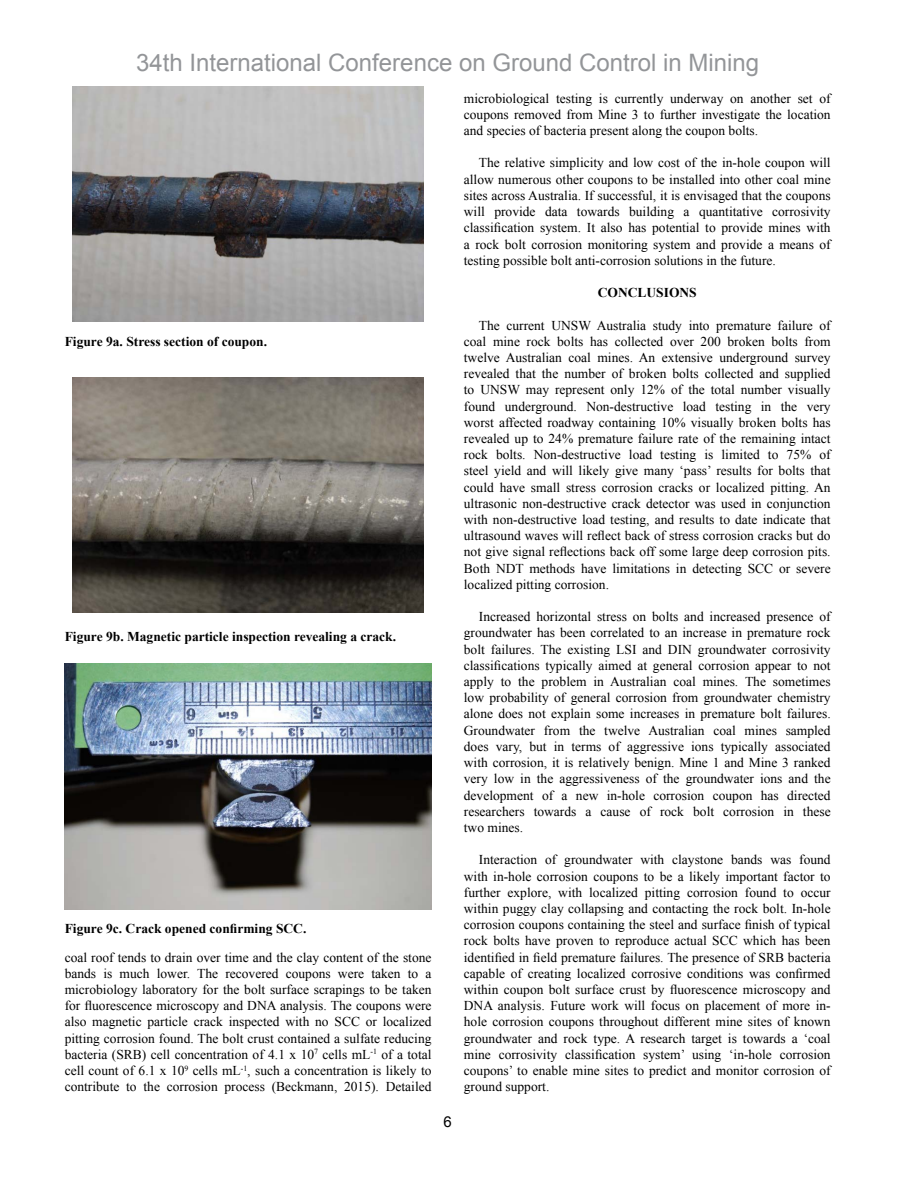
<style>
.page{position:relative;width:917px;height:1187px;background:#fff}
.page>*{position:absolute;margin:0;border:0;box-sizing:border-box;transform-origin:0 0}
.t1{font:24px "Arial";color:#939598}
.t2{font:15px "Arial";color:#000}
.t3{font:13.5px/16.2px "Times New Roman";color:#000;text-align:justify}
.t4{font:700 13.5px "Times New Roman";color:#000}
</style>
<div class="page">
<img style="left:72px;top:86px;width:352px;height:235px">
<img style="left:72px;top:378px;width:352px;height:234px">
<img style="left:65px;top:663px;width:366px;height:246px">
<h1 class="t1" style="left:136px;top:47px;width:624px">34th International Conference on Ground Control in Mining</h1>
<p class="t4" style="left:65px;top:332px;width:204px">Figure 9a. Stress section of coupon.</p>
<p class="t4" style="left:65px;top:626px;width:333px">Figure 9b. Magnetic particle inspection revealing a crack.</p>
<p class="t4" style="left:65px;top:919px;width:243px">Figure 9c. Crack opened confirming SCC.</p>
<p class="t3" style="left:65px;top:948px;width:368px">coal roof tends to drain over time and the clay content of the stone bands is much lower. The recovered coupons were taken to a microbiology laboratory for the bolt surface scrapings to be taken for fluorescence microscopy and DNA analysis. The coupons were also magnetic particle crack inspected with no SCC or localized pitting corrosion found. The bolt crust contained a sulfate reducing bacteria (SRB) cell concentration of 4.1 x 10<sup>7</sup> cells mL<sup>-1</sup> of a total cell count of 6.1 x 10<sup>9</sup> cells mL<sup>-1</sup>, such a concentration is likely to contribute to the corrosion process (Beckmann, 2015). Detailed</p>
<p class="t2" style="left:443px;top:1111px;width:10px">6</p>
<p class="t3" style="left:464px;top:90px;width:368px">microbiological testing is currently underway on another set of coupons removed from Mine 3 to further investigate the location and species of bacteria present along the coupon bolts.</p>
<p class="t3" style="left:464px;top:155px;width:368px;text-indent:15px">The relative simplicity and low cost of the in-hole coupon will allow numerous other coupons to be installed into other coal mine sites across Australia. If successful, it is envisaged that the coupons will provide data towards building a quantitative corrosivity classification system. It also has potential to provide mines with a rock bolt corrosion monitoring system and provide a means of testing possible bolt anti-corrosion solutions in the future.</p>
<p class="t4" style="left:598px;top:283px;width:76px">CONCLUSION</p>
<p class="t4" style="left:689px;top:283px;width:9px">S</p>
<p class="t3" style="left:464px;top:317px;width:368px;text-indent:15px">The current UNSW Australia study into premature failure of coal mine rock bolts has collected over 200 broken bolts from twelve Australian coal mines. An extensive underground survey revealed that the number of broken bolts collected and supplied to UNSW may represent only 12% of the total number visually found underground. Non-destructive load testing in the very worst affected roadway containing 10% visually broken bolts has revealed up to 24% premature failure rate of the remaining intact rock bolts. Non-destructive load testing is limited to 75% of steel yield and will likely give many ‘pass’ results for bolts that could have small stress corrosion cracks or localized pitting. An ultrasonic non-destructive crack detector was used in conjunction with non-destructive load testing, and results to date indicate that ultrasound waves will reflect back of stress corrosion cracks but do not give signal reflections back off some large deep corrosion pits.<br>Both NDT methods have limitations in detecting SCC or severe localized pitting corrosion.</p>
<p class="t3" style="left:464px;top:608px;width:368px;text-indent:15px">Increased horizontal stress on bolts and increased presence of groundwater has been correlated to an increase in premature rock bolt failures. The existing LSI and DIN groundwater corrosivity classifications typically aimed at general corrosion appear to not apply to the problem in Australian coal mines. The sometimes low probability of general corrosion from groundwater chemistry alone does not explain some increases in premature bolt failures.<br>Groundwater from the twelve Australian coal mines sampled does vary, but in terms of aggressive ions typically associated with corrosion, it is relatively benign. Mine 1 and Mine 3 ranked very low in the aggressiveness of the groundwater ions and the development of a new in-hole corrosion coupon has directed researchers towards a cause of rock bolt corrosion in these two mines.</p>
<p class="t3" style="left:464px;top:851px;width:368px;text-indent:15px">Interaction of groundwater with claystone bands was found with in-hole corrosion coupons to be a likely important factor to further explore, with localized pitting corrosion found to occur within puggy clay collapsing and contacting the rock bolt. In-hole corrosion coupons containing the steel and surface finish of typical rock bolts have proven to reproduce actual SCC which has been identified in field premature failures. The presence of SRB bacteria capable of creating localized corrosive conditions was confirmed within coupon bolt surface crust by fluorescence microscopy and DNA analysis. Future work will focus on placement of more in&shy;hole corrosion coupons throughout different mine sites of known groundwater and rock type. A research target is towards a ‘coal mine corrosivity classification system’ using ‘in-hole corrosion coupons’ to enable mine sites to predict and monitor corrosion of ground support.</p>
</div>
